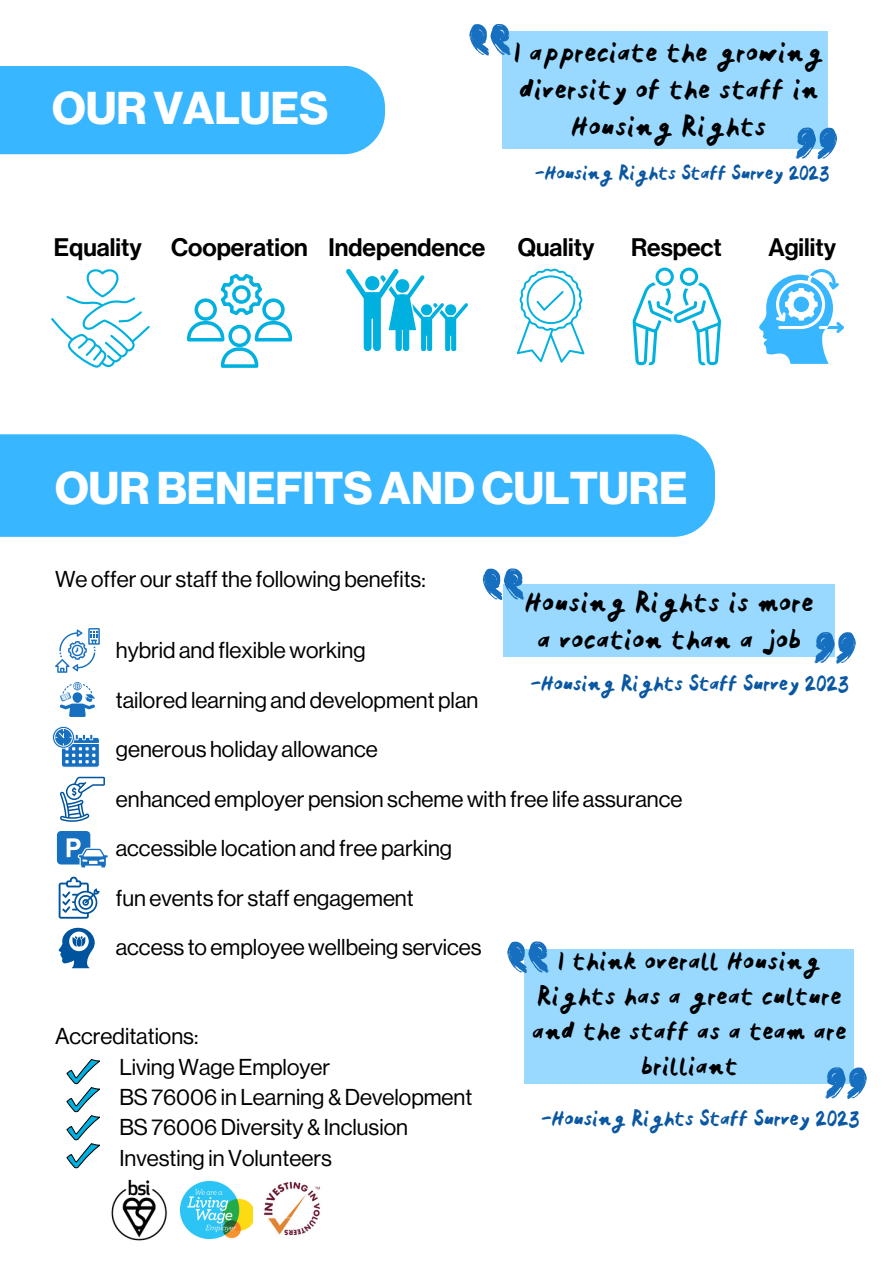
<style>
.page{position:relative;width:894px;height:1264px;background:#fff}
.page>*{position:absolute;margin:0;border:0;box-sizing:border-box;transform-origin:0 0}
.t1{font:700 45px "Haas Grot Disp 75";color:#fff}
.t2{font:500 24.9px "Haas Grot Disp 65";color:#000}
.t3{font:22.5px/30.3px "Haas Grot Disp 55 Roman";color:#000}
.t4{font:19.5px/37.2px "Mink";letter-spacing:.04em;color:#000;text-align:center}
.t5{font:18px/34.8px "Mink";letter-spacing:.04em;color:#000;text-align:center}
.t6{font:15px "Mink";color:#0a57a2}
.t7{font:13.8px "Mink";color:#0a57a2}
</style>
<div class="page">
<svg style="left:51px;top:269px;width:99px;height:98px"></svg>
<svg style="left:187px;top:274px;width:104px;height:94px"></svg>
<svg style="left:346px;top:269px;width:122px;height:82px"></svg>
<svg style="left:516px;top:268px;width:68px;height:95px"></svg>
<svg style="left:632px;top:267px;width:89px;height:98px"></svg>
<div style="left:0;top:66px;width:385px;height:88px;background:#38b6ff"></div>
<div style="left:0;top:434px;width:714px;height:103px;background:#38b6ff"></div>
<img style="left:181px;top:1181px;width:72px;height:57px">
<img style="left:111px;top:1179px;width:56px;height:62px">
<svg style="left:55px;top:628px;width:45px;height:44px"></svg>
<svg style="left:60px;top:682px;width:35px;height:34px"></svg>
<svg style="left:52px;top:726px;width:47px;height:41px"></svg>
<svg style="left:60px;top:776px;width:45px;height:45px"></svg>
<svg style="left:57px;top:831px;width:50px;height:36px"></svg>
<svg style="left:59px;top:876px;width:41px;height:42px"></svg>
<svg style="left:59px;top:927px;width:36px;height:41px"></svg>
<div style="left:503px;top:584px;width:331px;height:72px;background:#99d9ff"></div>
<svg style="left:482px;top:568px;width:42px;height:32px"></svg>
<svg style="left:813px;top:631px;width:42px;height:32px"></svg>
<div style="left:502px;top:31px;width:325px;height:118px;background:#99d9ff"></div>
<svg style="left:469px;top:24px;width:42px;height:32px"></svg>
<svg style="left:795px;top:127px;width:41px;height:32px"></svg>
<div style="left:524px;top:949px;width:329px;height:135px;background:#99d9ff"></div>
<svg style="left:507px;top:941px;width:41px;height:32px"></svg>
<svg style="left:825px;top:1067px;width:41px;height:32px"></svg>
<img style="left:264px;top:1181px;width:56px;height:55px">
<svg style="left:67px;top:1059px;width:33px;height:109px"></svg>
<svg style="left:759px;top:269px;width:84px;height:94px"></svg>
<p class="t1" style="left:52px;top:87px;width:278px">OURVALUES</p>
<p class="t4" style="left:514px;top:35px;width:310px">I appreciate the growing diversity of the staff in<br>Housing Rights</p>
<h1 class="t7" style="left:535px;top:166px;width:295px">-Housing Rights Staff Survey 2023</h1>
<h2 class="t2" style="left:54px;top:236px;width:89px">Equality</h2>
<h2 class="t2" style="left:171px;top:236px;width:138px">Cooperation</h2>
<h2 class="t2" style="left:328px;top:236px;width:158px">Independence</h2>
<p class="t2" style="left:517px;top:236px;width:78px">Quality</p>
<p class="t2" style="left:631px;top:236px;width:92px">Respect</p>
<h3 class="t2" style="left:768px;top:236px;width:69px">Agility</h3>
<p class="t1" style="left:55px;top:467px;width:633px">OURBENEFITSAND CULTURE</p>
<h1 class="t3" style="left:55px;top:565px;width:372px">We offer our staff the following benefits:</h1>
<h2 class="t4" style="left:525px;top:585px;width:290px">Housing Rights is more a vocation than a job</h2>
<p class="t3" style="left:116px;top:636px;width:251px">hybrid and flexible working</p>
<p class="t3" style="left:116px;top:685px;width:364px">tailored learning and development plan</p>
<p class="t3" style="left:116px;top:735px;width:263px">generous holiday allowance</p>
<p class="t3" style="left:116px;top:784px;width:568px">enhanced employer pension scheme with free life assurance</p>
<p class="t3" style="left:116px;top:834px;width:338px">accessible location and free parking</p>
<p class="t3" style="left:116px;top:883px;width:299px">fun events for staff engagement</p>
<p class="t3" style="left:116px;top:933px;width:367px">access to employee wellbeing services</p>
<h2 class="t6" style="left:530px;top:676px;width:319px">-Housing Rights Staff Survey 2023</h2>
<h2 class="t5" style="left:532px;top:945px;width:315px">I think overall Housing<br>Rights has a great culture and the staff as a team are brilliant</h2>
<h4 class="t3" style="left:119px;top:1021px;width:354px;text-indent:-64px">Accreditations:<br>Living Wage Employer<br>BS 76006 in Learning &amp; Development<br>BS 76006 Diversity &amp; Inclusion<br>Investing in Volunteers</h4>
<h3 class="t6" style="left:541px;top:1110px;width:319px">-Housing Rights Staff Survey 2023</h3>
</div>
